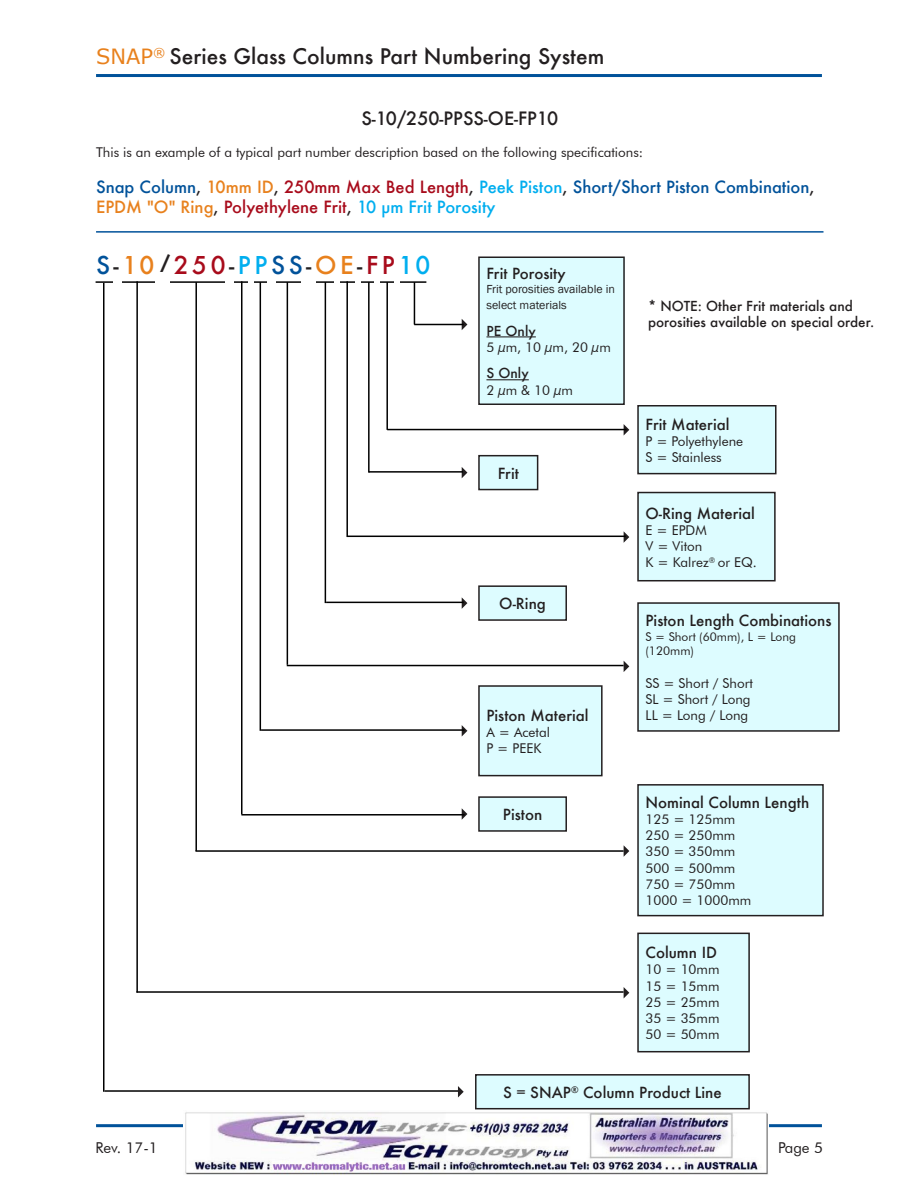
<style>
.page{position:relative;width:918px;height:1188px;background:#fff}
.page>*{position:absolute;margin:0;border:0;box-sizing:border-box;transform-origin:0 0}
.t1{font:500 24px "Futura";letter-spacing:.15em;color:#231f20}
.t2{font:500 21px "Futura";color:#231f20}
.t3{font:500 18px "Futura";color:#231f20}
.t4{font:500 16.5px/19.8px "Futura";color:#01529a}
.t5{font:500 15px "Futura";color:#231f20}
.t6{font:15px "Futura BT";color:#231f20}
.t7{font:13.5px "Futura BT";color:#231f20}
.t8{font:500 13.5px/16.2px "Futura";color:#231f20}
.t9{font:12px/16.2px "Franklin Gothic";color:#231f20}
.t10{font:12px/14.4px "Futura BT";color:#231f20}
.s1{font-family:"Verdana";font-weight:400;color:#e8811d}
.s2{color:#231f20}
.s3{color:#e8811d}
.s4{color:#a80b1b}
.s5{color:#00aeef}
.s6{color:#01529a}
</style>
<div class="page">
<hr style="left:96px;top:281px;width:330px;height:2px;background:#000">
<div style="left:114px;top:274px;width:8px;height:24px;background:#fff"></div>
<div style="left:156px;top:272px;width:14px;height:24px;background:#fff"></div>
<div style="left:226px;top:274px;width:8px;height:24px;background:#fff"></div>
<div style="left:267px;top:275px;width:8px;height:24px;background:#fff"></div>
<div style="left:248px;top:274px;width:5px;height:24px;background:#fff"></div>
<div style="left:335px;top:274px;width:5px;height:24px;background:#fff"></div>
<div style="left:301px;top:275px;width:14px;height:24px;background:#fff"></div>
<div style="left:355px;top:274px;width:6px;height:24px;background:#fff"></div>
<div style="left:375px;top:275px;width:5px;height:24px;background:#fff"></div>
<div style="left:394px;top:274px;width:6px;height:24px;background:#fff"></div>
<div style="left:479px;top:257px;width:145px;height:147px;background:#ddfcff"></div>
<hr style="left:486px;top:336px;width:50px;height:1px;background:#231f20">
<hr style="left:486px;top:379px;width:43px;height:1px;background:#231f20">
<div style="left:478px;top:256px;width:147px;height:149px;border:2px solid #231f20"></div>
<div style="left:638px;top:406px;width:138px;height:68px;background:#ddfcff"></div>
<div style="left:637px;top:405px;width:140px;height:69px;border:2px solid #231f20"></div>
<div style="left:479px;top:456px;width:59px;height:34px;background:#ddfcff"></div>
<div style="left:478px;top:455px;width:60px;height:35px;border:2px solid #231f20"></div>
<div style="left:479px;top:586px;width:87px;height:34px;background:#ddfcff"></div>
<div style="left:478px;top:585px;width:89px;height:36px;border:2px solid #231f20"></div>
<div style="left:479px;top:797px;width:87px;height:34px;background:#ddfcff"></div>
<div style="left:478px;top:796px;width:89px;height:36px;border:2px solid #231f20"></div>
<div style="left:476px;top:1075px;width:273px;height:34px;background:#ddfcff"></div>
<div style="left:475px;top:1074px;width:275px;height:35px;border:2px solid #231f20"></div>
<div style="left:638px;top:493px;width:137px;height:88px;background:#ddfcff"></div>
<div style="left:637px;top:492px;width:139px;height:89px;border:2px solid #231f20"></div>
<div style="left:638px;top:603px;width:201px;height:128px;background:#ddfcff"></div>
<div style="left:637px;top:602px;width:203px;height:130px;border:2px solid #231f20"></div>
<div style="left:638px;top:785px;width:185px;height:131px;background:#ddfcff"></div>
<div style="left:637px;top:784px;width:187px;height:132px;border:2px solid #231f20"></div>
<div style="left:479px;top:686px;width:123px;height:90px;background:#ddfcff"></div>
<div style="left:478px;top:685px;width:125px;height:91px;border:2px solid #231f20"></div>
<div style="left:638px;top:933px;width:111px;height:119px;background:#ddfcff"></div>
<div style="left:637px;top:933px;width:113px;height:119px;border:2px solid #231f20"></div>
<hr style="left:103px;top:283px;width:2px;height:809px;background:#000">
<hr style="left:105px;top:1090px;width:356px;height:2px;background:#000">
<svg style="left:458px;top:1086px;width:6px;height:11px"></svg>
<hr style="left:136px;top:281px;width:2px;height:712px;background:#000">
<hr style="left:136px;top:991px;width:488px;height:2px;background:#000">
<svg style="left:624px;top:987px;width:5px;height:11px"></svg>
<svg style="left:462px;top:597px;width:5px;height:12px"></svg>
<svg style="left:624px;top:845px;width:5px;height:12px"></svg>
<svg style="left:462px;top:725px;width:5px;height:11px"></svg>
<svg style="left:462px;top:808px;width:5px;height:12px"></svg>
<svg style="left:462px;top:319px;width:5px;height:11px"></svg>
<svg style="left:624px;top:532px;width:5px;height:11px"></svg>
<svg style="left:624px;top:661px;width:5px;height:11px"></svg>
<svg style="left:462px;top:467px;width:5px;height:11px"></svg>
<svg style="left:624px;top:424px;width:5px;height:11px"></svg>
<hr style="left:195px;top:282px;width:2px;height:569px;background:#000">
<hr style="left:241px;top:281px;width:2px;height:533px;background:#000">
<hr style="left:260px;top:282px;width:1px;height:449px;background:#000">
<hr style="left:287px;top:282px;width:1px;height:383px;background:#000">
<hr style="left:325px;top:282px;width:1px;height:321px;background:#000">
<hr style="left:346px;top:281px;width:2px;height:256px;background:#000">
<hr style="left:368px;top:282px;width:2px;height:191px;background:#000">
<hr style="left:386px;top:282px;width:2px;height:148px;background:#000">
<hr style="left:414px;top:282px;width:1px;height:42px;background:#000">
<hr style="left:195px;top:850px;width:429px;height:2px;background:#000">
<hr style="left:241px;top:814px;width:224px;height:2px;background:#000">
<hr style="left:261px;top:729px;width:204px;height:2px;background:#000">
<hr style="left:287px;top:665px;width:337px;height:1px;background:#000">
<hr style="left:326px;top:602px;width:138px;height:1px;background:#000">
<hr style="left:347px;top:536px;width:279px;height:1px;background:#000">
<hr style="left:387px;top:429px;width:239px;height:1px;background:#000">
<hr style="left:369px;top:471px;width:94px;height:2px;background:#000">
<hr style="left:414px;top:324px;width:50px;height:1px;background:#000">
<hr style="left:96px;top:231px;width:728px;height:2px;background:#01529a">
<hr style="left:96px;top:74px;width:726px;height:3px;background:#01529a">
<hr style="left:96px;top:1124px;width:726px;height:3px;background:#01529a">
<img style="left:183px;top:1112px;width:585px;height:63px">
<p class="t2" style="left:96px;top:42px;width:510px"><span class="s1">SNAP</span><sup>®</sup> Series Glass Columns Part Numbering System</p>
<p class="t3" style="left:361px;top:106px;width:198px">S-10/250-PPSS-OE-FP10</p>
<p class="t7" style="left:96px;top:144px;width:549px">This is an example of a typical part number description based on the following specifications:</p>
<p class="t4" style="left:96px;top:177px;width:720px">Snap Column<span class="s2">,</span> <span class="s3">10mm ID</span><span class="s2">,</span> <span class="s4">250mm Max Bed Length</span><span class="s2">,</span> <span class="s5">Peek Piston</span><span class="s2">,</span> Short/Short Piston Combination<span class="s2">,<br></span><span class="s3">EPDM "O" Ring</span><span class="s2">,</span> <span class="s4">Polyethylene Frit</span><span class="s2">,</span> <span class="s5">10 µm Frit Porosity</span></p>
<p class="t1" style="left:96px;top:249px;width:336px"><span class="s6">S</span>-<span class="s3">10</span>/<span class="s4">250</span>-<span class="s5">PP</span><span class="s6">SS</span>-<span class="s3">OE</span>-<span class="s4">FP</span><span class="s5">10</span></p>
<p class="t5" style="left:486px;top:263px;width:81px">Frit Porosity</p>
<p class="t9" style="left:486px;top:281px;width:130px">Frit porosities available in select materials</p>
<p class="t8" style="left:486px;top:322px;width:51px">PE Only</p>
<p class="t7" style="left:486px;top:339px;width:126px">5 µm, 10 µm, 20 µm</p>
<p class="t8" style="left:486px;top:365px;width:44px">S Only</p>
<p class="t7" style="left:486px;top:382px;width:88px">2 µm &amp; 10 µm</p>
<p class="t8" style="left:648px;top:298px;width:228px">* NOTE: Other Frit materials and porosities available on special order.</p>
<p class="t5" style="left:498px;top:463px;width:23px">Frit</p>
<p class="t5" style="left:499px;top:593px;width:48px">O-Ring</p>
<p class="t5" style="left:486px;top:705px;width:104px">Piston Material</p>
<p class="t7" style="left:486px;top:724px;width:65px">A = Acetal</p>
<p class="t7" style="left:486px;top:740px;width:56px">P = PEEK</p>
<p class="t5" style="left:503px;top:804px;width:41px">Piston</p>
<p class="t5" style="left:646px;top:414px;width:86px">Frit Material</p>
<p class="t7" style="left:646px;top:433px;width:99px">P = Polyethylene</p>
<p class="t7" style="left:646px;top:449px;width:78px">S = Stainless</p>
<p class="t5" style="left:646px;top:503px;width:111px">O-Ring Material</p>
<p class="t7" style="left:646px;top:522px;width:63px">E = EPDM</p>
<p class="t7" style="left:646px;top:538px;width:58px">V = Viton</p>
<p class="t7" style="left:646px;top:554px;width:113px">K = Kalrez<sup>®</sup> or EQ.</p>
<p class="t5" style="left:646px;top:611px;width:187px">Piston Length Combinations</p>
<p class="t10" style="left:646px;top:629px;width:152px">S = Short (60mm), L = Long (120mm)</p>
<p class="t7" style="left:646px;top:675px;width:109px">SS = Short / Short</p>
<p class="t7" style="left:646px;top:691px;width:107px">SL = Short / Long</p>
<p class="t7" style="left:646px;top:707px;width:104px">LL = Long / Long</p>
<p class="t5" style="left:646px;top:792px;width:165px">Nominal Column Length</p>
<p class="t7" style="left:646px;top:811px;width:91px">125 = 125mm</p>
<p class="t7" style="left:646px;top:827px;width:91px">250 = 250mm</p>
<p class="t7" style="left:646px;top:843px;width:91px">350 = 350mm</p>
<p class="t7" style="left:646px;top:860px;width:91px">500 = 500mm</p>
<p class="t7" style="left:646px;top:876px;width:91px">750 = 750mm</p>
<p class="t7" style="left:646px;top:892px;width:107px">1000 = 1000mm</p>
<p class="t5" style="left:646px;top:942px;width:73px">Column ID</p>
<p class="t7" style="left:646px;top:961px;width:75px">10 = 10mm</p>
<p class="t7" style="left:646px;top:978px;width:75px">15 = 15mm</p>
<p class="t7" style="left:646px;top:994px;width:75px">25 = 25mm</p>
<p class="t7" style="left:646px;top:1010px;width:75px">35 = 35mm</p>
<p class="t7" style="left:646px;top:1026px;width:75px">50 = 50mm</p>
<p class="t5" style="left:503px;top:1082px;width:220px">S = SNAP<sup>®</sup> Column Product Line</p>
<p class="t6" style="left:96px;top:1139px;width:64px">Rev. 17-1</p>
<p class="t6" style="left:778px;top:1139px;width:46px">Page 5</p>
</div>
